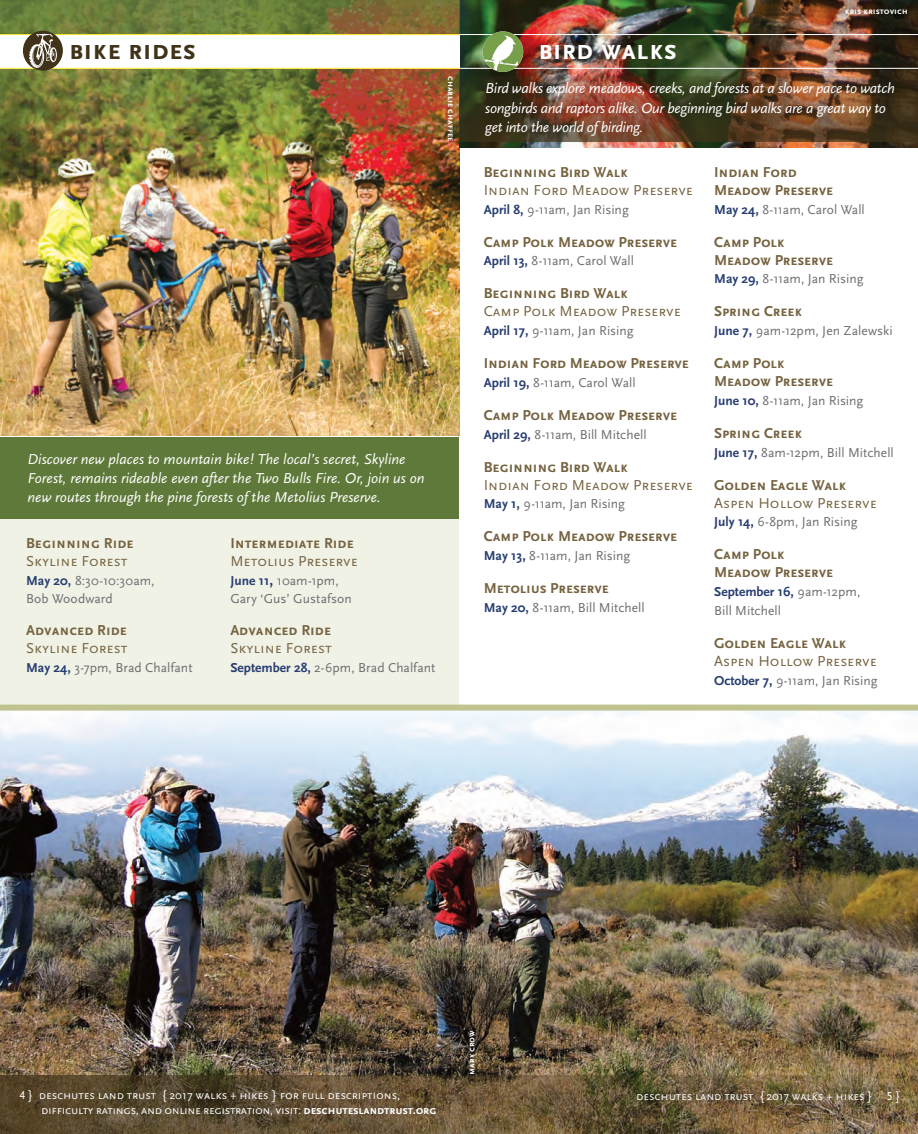
<style>
.page{position:relative;width:918px;height:1134px;background:#fff}
.page>*{position:absolute;margin:0;border:0;box-sizing:border-box;transform-origin:0 0}
.t1{font:700 28.5px "Scala Sans Caps";color:#413319}
.t2{font:700 28.5px "Scala Sans Caps";color:#fff}
.t3{font:700 15px "Scala Sans Caps";letter-spacing:-.01em;color:#766340}
.t4{font:italic 15px/19.2px "Scala Sans";color:#fff}
.t5{font:15px "Scala Sans Caps";color:#766340}
.t6{font:italic 15px/19.5px "Scala Sans";letter-spacing:-.02em;color:#fff}
.t7{font:13.5px "Scala Sans";color:#6c6d70}
.t8{font:700 13.5px "Scala Sans";color:#273d72}
.t9{font:12px "Scala Sans Caps";letter-spacing:-.01em;color:#fff}
.t10{font:12px "Scala Sans Caps";letter-spacing:-.03em;color:#fff}
.t11{font:700 9px "Scala Sans Caps";color:#fff}
.s1{font-weight:700;color:#273d72}
.s2{font-family:"Scala Sans Caps";font-weight:700;font-size:15px;color:#273d72}
.s3{font-weight:400;color:#6c6d70}
.s4{font-family:"Scala Sans"}
.s5{font-weight:700}
</style>
<div class="page">
<img style="left:0;top:711px;width:918px;height:364px">
<svg style="left:0;top:1075px;width:918px;height:59px;background:#665538"></svg>
<img style="left:0;top:134px;width:459px;height:302px">
<img style="left:459px;top:0;width:459px;height:148px">
<div style="left:0;top:519px;width:459px;height:187px;background:#f0f2e6"></div>
<img style="left:0;top:0;width:459px;height:134px">
<img style="left:459px;top:76px;width:459px;height:66px">
<div style="left:0;top:35px;width:459px;height:34px;background:#fff"></div>
<hr style="left:0;top:34px;width:459px;height:1px;background:#ffe52a">
<hr style="left:0;top:68px;width:459px;height:1px;background:#ffe52a">
<div style="left:23px;top:31px;width:40px;height:40px;background:#413319;border-radius:50%"></div>
<svg style="left:29px;top:33px;width:28px;height:38px"></svg>
<hr style="left:459px;top:34px;width:459px;height:1px;background:#fff">
<hr style="left:459px;top:68px;width:459px;height:1px;background:#fff">
<svg style="left:483px;top:31px;width:40px;height:41px"></svg>
<div style="left:0;top:437px;width:459px;height:82px;background:#5e7939"></div>
<div style="left:0;top:705px;width:918px;height:6px;background:#c0c390"></div>
<p class="t1" style="left:69px;top:34px;width:128px">bike rides</p>
<p class="t11" style="left:456px;top:76px;width:67px;rotate:90deg">charlie chaffee</p>
<p class="t4" style="left:28px;top:449px;width:398px">Discover new places to mountain bike! The local’s secret, Skyline<br>Forest, remains rideable even after the Two Bulls Fire. Or, join us on new routes through the pine forests of the Metolius Preserve.</p>
<p class="t3" style="left:26px;top:535px;width:109px">Beginning Ride</p>
<p class="t5" style="left:26px;top:553px;width:103px">Skyline Forest</p>
<p class="t7" style="left:26px;top:573px;width:130px"><span class="s1">May 20,</span> 8:30-10:30am,</p>
<p class="t7" style="left:26px;top:592px;width:88px">Bob Woodward</p>
<p class="t3" style="left:26px;top:622px;width:102px">Advanced Ride</p>
<p class="t5" style="left:26px;top:640px;width:103px">Skyline Forest</p>
<p class="t7" style="left:26px;top:660px;width:168px"><span class="s1">May 24,</span> 3-7pm, Brad Chalfant</p>
<p class="t3" style="left:230px;top:535px;width:125px">Intermediate Ride</p>
<p class="t5" style="left:230px;top:553px;width:129px">Metolius Preserve</p>
<p class="t7" style="left:230px;top:573px;width:110px"><span class="s1">June 11</span><span class="s2">,</span> 10am-1pm,</p>
<p class="t7" style="left:230px;top:592px;width:123px">Gary ‘Gus’ Gustafson</p>
<p class="t3" style="left:230px;top:622px;width:102px">Advanced Ride</p>
<p class="t5" style="left:230px;top:640px;width:103px">Skyline Forest</p>
<p class="t7" style="left:230px;top:660px;width:206px"><span class="s1">September 28,</span> 2-6pm, Brad Chalfant</p>
<p class="t2" style="left:539px;top:34px;width:140px">bird walks</p>
<p class="t11" style="left:845px;top:6px;width:65px">kris kristovich</p>
<p class="t6" style="left:485px;top:79px;width:411px">Bird walks explore meadows, creeks, and forests at a slower pace to watch songbirds and raptors alike. Our beginning bird walks are a great way to get into the world of birding.</p>
<p class="t3" style="left:484px;top:164px;width:146px">Beginning Bird Walk</p>
<p class="t5" style="left:484px;top:182px;width:211px">Indian Ford Meadow Preserve</p>
<p class="t7" style="left:484px;top:202px;width:147px"><span class="s1">April 8,</span> 9-11am, Jan Rising</p>
<p class="t3" style="left:484px;top:233px;width:195px">Camp Polk Meadow Preserve</p>
<p class="t7" style="left:484px;top:254px;width:152px"><span class="s1">April 13,</span> 8-11am, Carol Wall</p>
<p class="t3" style="left:484px;top:285px;width:146px">Beginning Bird Walk</p>
<p class="t5" style="left:484px;top:303px;width:199px">Camp Polk Meadow Preserve</p>
<p class="t7" style="left:484px;top:323px;width:151px"><span class="s1">April 17,</span> 9-11am, Jan Rising</p>
<p class="t3" style="left:484px;top:355px;width:207px">Indian Ford Meadow Preserve</p>
<p class="t7" style="left:484px;top:375px;width:153px"><span class="s1">April 19,</span> 8-11am, Carol Wall</p>
<p class="t3" style="left:484px;top:407px;width:195px">Camp Polk Meadow Preserve</p>
<p class="t7" style="left:484px;top:427px;width:164px"><span class="s1">April 29,</span> 8-11am, Bill Mitchell</p>
<p class="t3" style="left:484px;top:458px;width:146px">Beginning Bird Walk</p>
<p class="t5" style="left:484px;top:477px;width:211px">Indian Ford Meadow Preserve</p>
<p class="t7" style="left:484px;top:497px;width:143px"><span class="s1">May 1,</span> 9-11am, Jan Rising</p>
<p class="t3" style="left:484px;top:528px;width:195px">Camp Polk Meadow Preserve</p>
<p class="t7" style="left:484px;top:548px;width:148px"><span class="s1">May 13,</span> 8-11am, Jan Rising</p>
<p class="t3" style="left:484px;top:580px;width:127px">Metolius Preserve</p>
<p class="t7" style="left:484px;top:600px;width:162px"><span class="s1">May 20,</span> 8-11am, Bill Mitchell</p>
<p class="t3" style="left:714px;top:164px;width:84px">Indian Ford</p>
<p class="t3" style="left:714px;top:182px;width:121px">Meadow Preserve</p>
<p class="t7" style="left:714px;top:202px;width:152px"><span class="s1">May 24,</span> 8-11am, Carol Wall</p>
<p class="t3" style="left:714px;top:233px;width:72px">Camp Polk</p>
<p class="t3" style="left:714px;top:251px;width:121px">Meadow Preserve</p>
<p class="t7" style="left:714px;top:272px;width:151px"><span class="s1">May 29,</span> 8-11am, Jan Rising</p>
<p class="t3" style="left:714px;top:303px;width:90px">Spring Creek</p>
<p class="t7" style="left:714px;top:323px;width:180px"><span class="s1">June 7,</span> 9am-12pm, Jen Zalewski</p>
<p class="t3" style="left:714px;top:355px;width:72px">Camp Polk</p>
<p class="t3" style="left:714px;top:373px;width:121px">Meadow Preserve</p>
<p class="t7" style="left:714px;top:393px;width:151px"><span class="s1">June 10,</span> 8-11am, Jan Rising</p>
<p class="t3" style="left:714px;top:425px;width:90px">Spring Creek</p>
<p class="t7" style="left:714px;top:445px;width:181px"><span class="s1">June 17,</span> 8am-12pm, Bill Mitchell</p>
<p class="t3" style="left:714px;top:476px;width:134px">Golden Eagle Walk</p>
<p class="t5" style="left:714px;top:495px;width:164px">Aspen Hollow Preserve</p>
<p class="t7" style="left:714px;top:515px;width:145px"><span class="s1">July 14,</span> 6-8pm, Jan Rising</p>
<p class="t3" style="left:714px;top:546px;width:72px">Camp Polk</p>
<p class="t3" style="left:714px;top:564px;width:121px">Meadow Preserve</p>
<p class="t8" style="left:714px;top:585px;width:148px">September 16, <span class="s3">9am-12pm,</span></p>
<p class="t7" style="left:714px;top:603px;width:68px">Bill Mitchell</p>
<p class="t3" style="left:714px;top:635px;width:134px">Golden Eagle Walk</p>
<p class="t5" style="left:714px;top:653px;width:164px">Aspen Hollow Preserve</p>
<p class="t7" style="left:714px;top:673px;width:165px"><span class="s1">October 7,</span> 9-11am, Jan Rising</p>
<p class="t9" style="left:20px;top:1089px;width:382px">4 } deschutes land trust { <span class="s4">2017</span> walks + hikes } for full descriptions,</p>
<p class="t10" style="left:41px;top:1103px;width:397px">difficulty ratings, and online registration, visit: <span class="s5">deschuteslandtrust.org</span></p>
<p class="t11" style="left:466px;top:1075px;width:46px;rotate:-90deg">mary crow</p>
<p class="t9" style="left:636px;top:1089px;width:266px">deschutes land trust { <span class="s4">2017</span> walks + hikes } 5 }</p>
</div>
